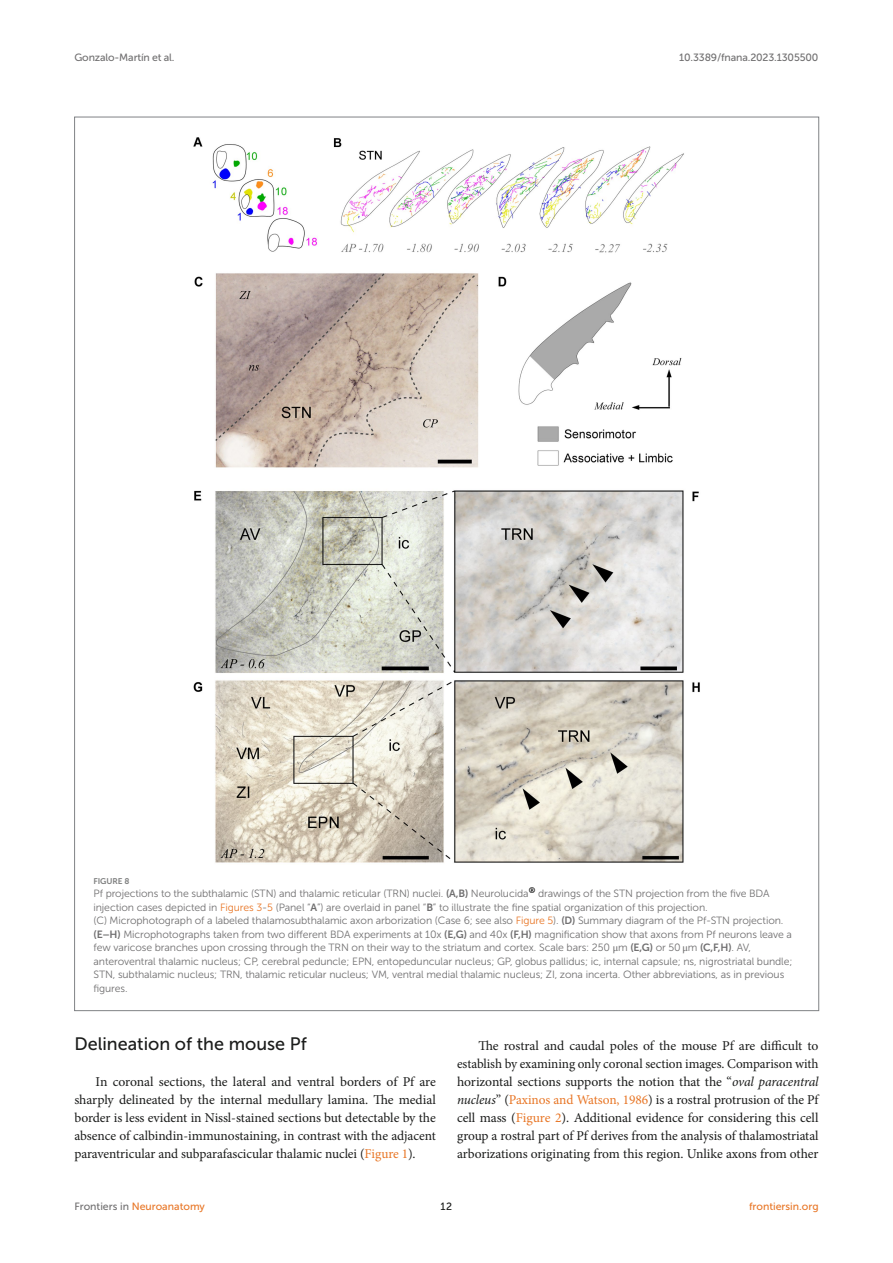
<style>
.page{position:relative;width:893px;height:1263px;background:#fff}
.page>*{position:absolute;margin:0;border:0;box-sizing:border-box;transform-origin:0 0}
.HEAD_2{font:18px "Museo Sans 500";color:#1b1c1b}
.TEXT{font:13.5px/18px "Minion Pro";letter-spacing:-.005em;color:#1b1c1b;text-align:justify}
.TEXT_FLUSH{font:13.5px/18px "Minion Pro";letter-spacing:-.005em;color:#1b1c1b;text-align:justify}
.FIG_LEG{font:10.5px/13.5px "Museo Sans 300";letter-spacing:-.01em;color:#706f70}
.t1{font:10.5px "Museo Sans 500";letter-spacing:-.015em;color:#706f70}
.t2{font:10.5px "Museo Sans 500";color:#e87626}
.t3{font:10.5px "Museo Sans 500";color:#1b1c1b}
.FIG_HD{font:8.25px "Museo Sans 700";letter-spacing:-.01em;color:#7e7f7f}
.s1{font-family:"Museo Sans 700"}
.s2{font-family:"Minion Pro";font-size:22.5px;color:#000}
.s3{color:#e87626}
.s4{font-family:"STIX General"}
.s5{font-style:italic}
.s6{color:#706f70}
</style>
<div class="page">
<img style="left:193px;top:137px;width:507px;height:726px">
<p class="t1" style="left:74px;top:51px;width:101px">Gonzalo-Martín et al.</p>
<p class="t1" style="left:679px;top:51px;width:141px">10.3389/fnana.2023.1305500</p>
<p class="FIG_HD" style="left:94px;top:876px;width:37px">FIGURE 8</p>
<p class="FIG_LEG" style="left:94px;top:887px;width:700px">Pf projections to the subthalamic (STN) and thalamic reticular (TRN) nuclei. <span class="s1">(A,B)</span> Neurolucida<span class="s2">®</span> drawings of the STN projection from the five BDA injection cases depicted in <span class="s3">Figures 3</span>-<span class="s3">5</span> (Panel “<span class="s1">A</span>”) are overlaid in panel “<span class="s1">B</span>” to illustrate the fine spatial organization of this projection.<br>(C) Microphotograph of a labeled thalamosubthalamic axon arborization (Case 6; see also <span class="s3">Figure 5</span>). <span class="s1">(D)</span> Summary diagram of the Pf-STN projection. <span class="s1">(E–H)</span> Microphotographs taken from two different BDA experiments at 10x <span class="s1">(E,G)</span> and 40x <span class="s1">(F,H)</span> magnification show that axons from Pf neurons leave a few varicose branches upon crossing through the TRN on their way to the striatum and cortex. Scale bars: 250 <span class="s4">μ</span>m <span class="s1">(E,G)</span> or 50 <span class="s4">μ</span>m <span class="s1">(C,F,H)</span>. AV, anteroventral thalamic nucleus; CP, cerebral peduncle; EPN, entopeduncular nucleus; GP, globus pallidus; ic, internal capsule; ns, nigrostriatal bundle; STN, subthalamic nucleus; TRN, thalamic reticular nucleus; VM, ventral medial thalamic nucleus; ZI, zona incerta. Other abbreviations, as in previous figures.</p>
<p class="HEAD_2" style="left:74px;top:1034px;width:234px">Delineation of the mouse Pf</p>
<p class="TEXT_FLUSH" style="left:74px;top:1073px;width:363px;text-indent:21px">In coronal sections, the lateral and ventral borders of Pf are sharply delineated by the internal medullary lamina. The medial border is less evident in Nissl-stained sections but detectable by the absence of calbindin-immunostaining, in contrast with the adjacent paraventricular and subparafascicular thalamic nuclei (<span class="s3">Figure 1</span>).</p>
<p class="TEXT" style="left:457px;top:1037px;width:363px;text-indent:21px">The rostral and caudal poles of the mouse Pf are difficult to establish by examining only coronal section images. Comparison with horizontal sections supports the notion that the “<span class="s5">oval paracentral nucleus</span>” (<span class="s3">Paxinos and Watson, 1986</span>) is a rostral protrusion of the Pf cell mass (<span class="s3">Figure 2</span>). Additional evidence for considering this cell group a rostral part of Pf derives from the analysis of thalamostriatal arborizations originating from this region. Unlike axons from other</p>
<p class="t2" style="left:74px;top:1200px;width:132px"><span class="s6">Frontiers in</span> Neuroanatomy</p>
<p class="t3" style="left:441px;top:1200px;width:13px">12</p>
<p class="t2" style="left:749px;top:1200px;width:71px">frontiersin.org</p>
</div>
